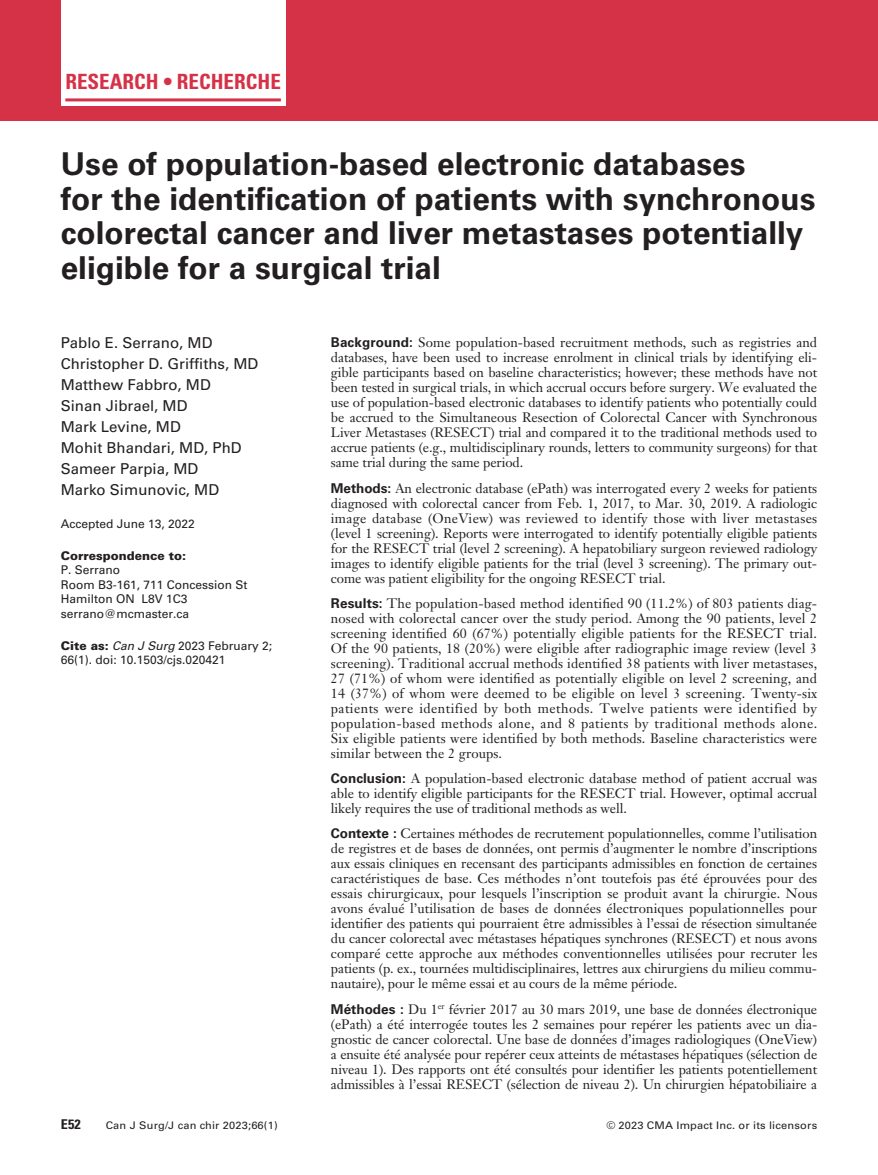
<style>
.page{position:relative;width:878px;height:1175px;background:#fff}
.page>*{position:absolute;margin:0;border:0;box-sizing:border-box;transform-origin:0 0}
.t1{font:700 31.5px/34.5px "Univers LT Std";color:#231f20}
.t2{font:700 condensed 21px "Univers LT Std";color:#d63247}
.t3{font:15px/21px "Univers LT Std";color:#231f20}
.t4{font:13.5px/15px "Janson Text LT Std";letter-spacing:-.005em;color:#231f20;text-align:justify}
.t5{font:700 condensed 13.5px "Univers LT Std";color:#231f20;scale:1.05 1}
.t6{font:12px/14.4px "Univers LT Std";color:#231f20}
.t7{font:900 12px "Univers LT Std";color:#231f20}
.t8{font:10.5px "Univers LT Std";letter-spacing:.015em;color:#231f20;scale:1.05 1}
.s1{font-weight:900}
.s2{font-style:italic}
.s3{font-family:"Univers LT Std";font-weight:700}
</style>
<div class="page">
<div style="left:0;top:0;width:877px;height:120px;background:#d63247"></div>
<div style="left:61px;top:0;width:224px;height:106px;background:#fff"></div>
<hr style="left:65px;top:98px;width:216px;height:3px;background:#d63247">
<h2 class="t2" style="left:65px;top:69px;width:217px">RESEARCH • RECHERCHE</h2>
<h1 class="t1" style="left:61px;top:147px;width:756px">Use of population-based electronic databases<br>for the identification of patients with synchronous colorectal cancer and liver metastases potentially eligible for a surgical trial</h1>
<p class="t3" style="left:61px;top:332px;width:199px">Pablo E. Serrano, MD<br>Christopher D. Griffiths, MD<br>Matthew Fabbro, MD<br>Sinan Jibrael, MD<br>Mark Levine, MD<br>Mohit Bhandari, MD, PhD<br>Sameer Parpia, MD<br>Marko Simunovic, MD</p>
<p class="t6" style="left:61px;top:516px;width:136px">Accepted June 13, 2022</p>
<p class="t7" style="left:61px;top:548px;width:127px">Correspondence to:</p>
<p class="t6" style="left:61px;top:563px;width:188px">P. Serrano<br>Room B3-161, 711 Concession St<br>Hamilton ON L8V 1C3 serrano@mcmaster.ca</p>
<p class="t6" style="left:61px;top:638px;width:213px"><span class="s1">Cite as:</span> <span class="s2">Can J Surg</span> 2023 February 2;<br>66(1). doi: 10.1503/cjs.020421</p>
<p class="t4" style="left:331px;top:335px;width:488px"><span class="s3">Background:</span> Some population-based recruitment methods, such as registries and databases, have been used to increase enrolment in clinical trials by identifying eli&shy;gible participants based on baseline characteristics; however; these methods have not been tested in surgical trials, in which accrual occurs before surgery. We evaluated the use of population-based electronic databases to identify patients who potentially could be accrued to the Simultaneous Resection of Colorectal Cancer with Synchronous Liver Metastases (RESECT) trial and compared it to the traditional methods used to accrue patients (e.g., multidisciplinary rounds, letters to community surgeons) for that same trial during the same period.</p>
<p class="t4" style="left:331px;top:480px;width:488px"><span class="s3">Methods:</span> An electronic database (ePath) was interrogated every 2 weeks for patients diagnosed with colorectal cancer from Feb. 1, 2017, to Mar. 30, 2019. A radiologic image database (OneView) was reviewed to identify those with liver metastases (level 1 screening). Reports were interrogated to identify potentially eligible patients for the RESECT trial (level 2 screening). A hepatobiliary surgeon reviewed radiology images to identify eligible patients for the trial (level 3 screening). The primary out&shy;come was patient eligibility for the ongoing RESECT trial.</p>
<p class="t4" style="left:331px;top:595px;width:488px"><span class="s3">Results:</span> The population-based method identified 90 (11.2%) of 803 patients diag&shy;nosed with colorectal cancer over the study period. Among the 90 patients, level 2 screening identified 60 (67%) potentially eligible patients for the RESECT trial.<br>Of the 90 patients, 18 (20%) were eligible after radiographic image review (level 3 screening). Traditional accrual methods identified 38 patients with liver metastases, 27 (71%) of whom were identified as potentially eligible on level 2 screening, and 14 (37%) of whom were deemed to be eligible on level 3 screening. Twenty-six patients were identified by both methods. Twelve patients were identified by population-based methods alone, and 8 patients by traditional methods alone.<br>Six eligible patients were identified by both methods. Baseline characteristics were similar between the 2 groups.</p>
<p class="t4" style="left:331px;top:771px;width:488px"><span class="s3">Conclusion:</span> A population-based electronic database method of patient accrual was able to identify eligible participants for the RESECT trial. However, optimal accrual likely requires the use of traditional methods as well.</p>
<p class="t4" style="left:331px;top:826px;width:488px"><span class="s3">Contexte :</span> Certaines méthodes de recrutement populationnelles, comme l’utilisation de registres et de bases de données, ont permis d’augmenter le nombre d’inscriptions aux essais cliniques en recensant des participants admissibles en fonction de certaines caractéristiques de base. Ces méthodes n’ont toutefois pas été éprouvées pour des essais chirurgicaux, pour lesquels l’inscription se produit avant la chirurgie. Nous avons évalué l’utilisation de bases de données électroniques populationnelles pour identifier des patients qui pourraient être admissibles à l’essai de résection simultanée du cancer colorectal avec métastases hépatiques synchrones (RESECT) et nous avons comparé cette approche aux méthodes conventionnelles utilisées pour recruter les patients (p. ex., tournées multidisciplinaires, lettres aux chirurgiens du milieu commu&shy;nautaire), pour le même essai et au cours de la même période.</p>
<p class="t4" style="left:331px;top:1001px;width:488px"><span class="s3">Méthodes :</span> Du 1<sup>er</sup> février 2017 au 30 mars 2019, une base de données électronique (ePath) a été interrogée toutes les 2 semaines pour repérer les patients avec un dia&shy;gnostic de cancer colorectal. Une base de données d’images radiologiques (OneView) a ensuite été analysée pour repérer ceux atteints de métastases hépatiques (sélection de niveau 1). Des rapports ont été consultés pour identifier les patients potentiellement admissibles à l’essai RESECT (sélection de niveau 2). Un chirurgien hépatobiliaire a</p>
<p class="t5" style="left:61px;top:1116px;width:21px">E52</p>
<p class="t8" style="left:106px;top:1119px;width:165px">Can J Surg/J can chir 2023;66(1)</p>
<p class="t8" style="left:606px;top:1119px;width:202px">© 2023 CMA Impact Inc. or its licensors</p>
</div>
